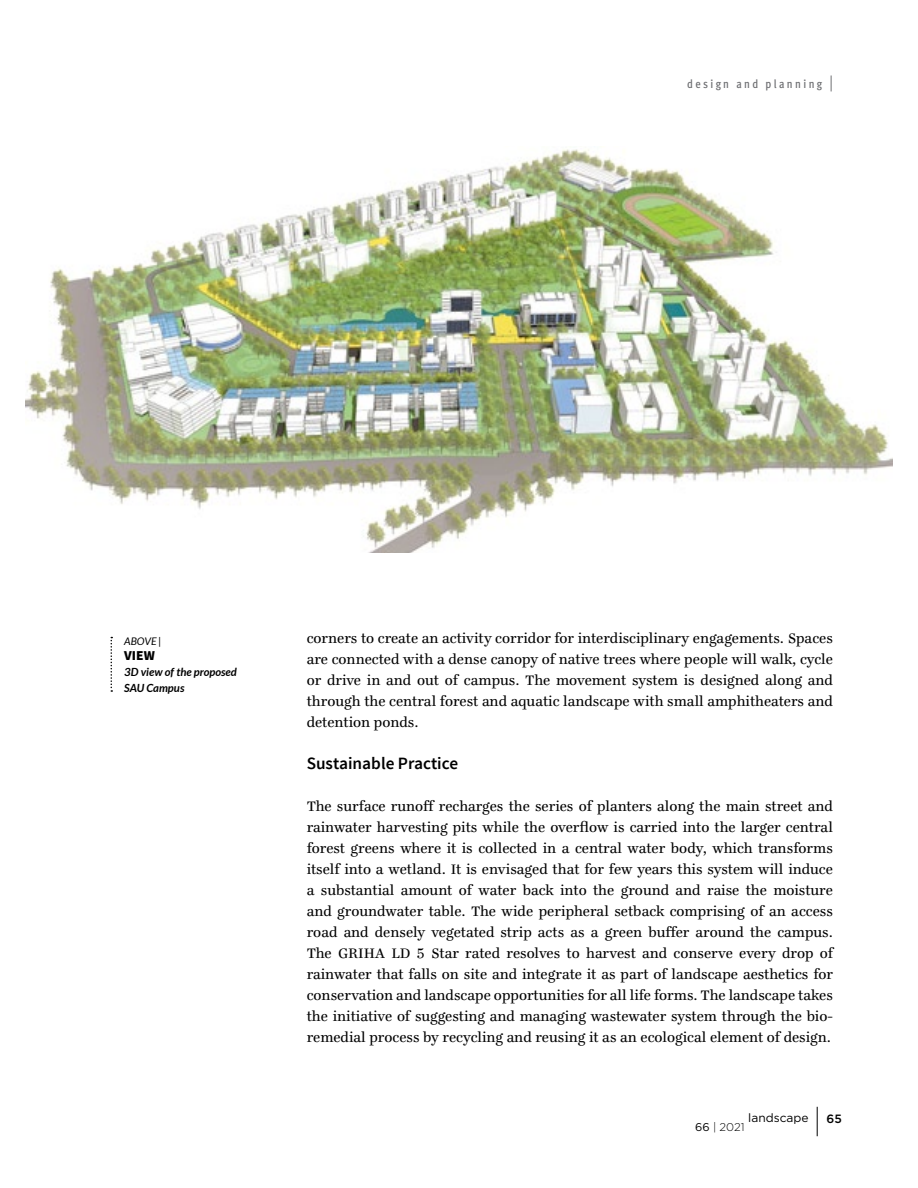
<style>
.page{position:relative;width:918px;height:1188px;background:#fff}
.page>*{position:absolute;margin:0;border:0;box-sizing:border-box;transform-origin:0 0}
.t1{font:600 17.25px "Source Sans Pro";color:#000}
.t2{font:15px/21px "Ingeborg";color:#000;text-align:justify}
.t3{font:900 13.5px "Source Sans Pro";color:#000}
.t4{font:500 12px "Meta Cond";letter-spacing:.2em;color:#6d6e71}
.t5{font:12px "Gotham";color:#000}
.t6{font:500 12px "Gotham";color:#000}
.t7{font:italic 700 11.25px/15.8px "Lato";color:#000}
.t8{font:300 11.25px "Gotham";color:#000}
.t9{font:italic 10.5px "Lato";color:#000}
.s1{font-family:"Meta Cond Normal";font-weight:400;font-size:16.5px}
.s2{font-weight:400}
</style>
<div class="page">
<svg style="left:817px;top:1107px;width:1px;height:29px"></svg>
<img style="left:26px;top:149px;width:866px;height:404px">
<svg style="left:111px;top:637px;width:1px;height:55px"></svg>
<p class="t4" style="left:687px;top:77px;width:147px">design and planning <span class="s1">|</span></p>
<p class="t9" style="left:124px;top:636px;width:39px">ABOVE |</p>
<p class="t3" style="left:124px;top:647px;width:32px">VIEW</p>
<p class="t7" style="left:124px;top:664px;width:114px">3D view of the proposed<br>SAU Campus</p>
<p class="t2" style="left:307px;top:628px;width:528px">corners to create an activity corridor for interdisciplinary engagements. Spaces are connected with a dense canopy of native trees where people will walk, cycle or drive in and out of campus. The movement system is designed along and through the central forest and aquatic landscape with small amphitheaters and detention ponds.</p>
<p class="t1" style="left:307px;top:753px;width:153px">Sustainable Practice</p>
<p class="t2" style="left:307px;top:796px;width:528px">The surface runoff recharges the series of planters along the main street and rainwater harvesting pits while the overflow is carried into the larger central forest greens where it is collected in a central water body, which transforms itself into a wetland. It is envisaged that for few years this system will induce a substantial amount of water back into the ground and raise the moisture and groundwater table. The wide peripheral setback comprising of an access road and densely vegetated strip acts as a green buffer around the campus.<br>The GRIHA LD 5 Star rated resolves to harvest and conserve every drop of rainwater that falls on site and integrate it as part of landscape aesthetics for conservation and landscape opportunities for all life forms. The landscape takes the initiative of suggesting and managing wastewater system through the bio&shy;remedial process by recycling and reusing it as an ecological element of design.</p>
<p class="t5" style="left:748px;top:1110px;width:62px">landscape</p>
<p class="t6" style="left:826px;top:1111px;width:17px">65</p>
<p class="t8" style="left:695px;top:1119px;width:51px"><span class="s2">66</span> | 2021</p>
</div>
